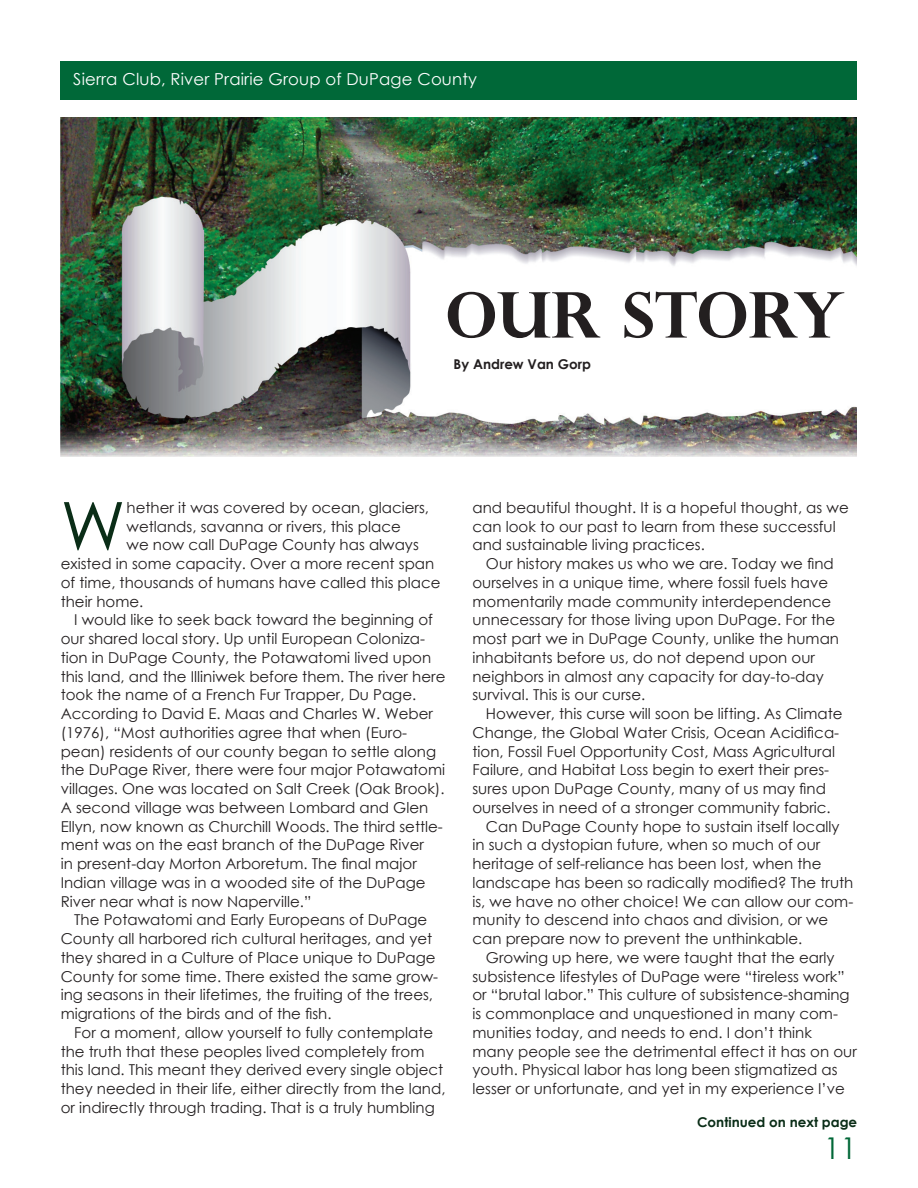
<style>
.page{position:relative;width:918px;height:1188px;background:#fff}
.page>*{position:absolute;margin:0;border:0;box-sizing:border-box;transform-origin:0 0}
.t1{font:67.2px "Century Gothic";color:#0a2d17}
.t2{font:700 63px "Perpetua Titling";color:#231f20}
.t3{font:30px "Century Gothic";color:#006737}
.t4{font:16.5px "Century Gothic";letter-spacing:.01em;color:#fff}
.t5{font:15px/18.8px "Century Gothic";color:#231f20}
.t6{font:700 13.5px "Century Gothic";color:#0a2d17}
.t7{font:700 13.5px "Century Gothic";color:#231f20}
</style>
<div class="page">
<div style="left:61px;top:61px;width:796px;height:39px;background:#006838"></div>
<img style="left:61px;top:118px;width:796px;height:339px">
<p class="t4" style="left:73px;top:68px;width:405px">Sierra Club, River Prairie Group of DuPage County</p>
<h2 class="t2" style="left:446px;top:276px;width:401px">OUR STORY</h2>
<p class="t7" style="left:454px;top:354px;width:139px">By Andrew Van Gorp</p>
<h1 class="t1" style="left:61px;top:479px;width:66px">W</h1>
<p class="t5" style="left:127px;top:498px;width:304px">hether it was covered by ocean, glaciers,</p>
<p class="t5" style="left:127px;top:517px;width:276px">wetlands, savanna or rivers, this place</p>
<p class="t5" style="left:127px;top:535px;width:294px">we now call DuPage County has always</p>
<p class="t5" style="left:61px;top:554px;width:375px">existed in some capacity. Over a more recent span</p>
<p class="t5" style="left:61px;top:573px;width:381px">of time, thousands of humans have called this place</p>
<p class="t5" style="left:61px;top:592px;width:84px">their home.</p>
<p class="t5" style="left:74px;top:610px;width:360px">I would like to seek back toward the beginning of</p>
<p class="t5" style="left:61px;top:629px;width:366px">our shared local story. Up until European Coloniza-</p>
<p class="t5" style="left:61px;top:648px;width:372px">tion in DuPage County, the Potawatomi lived upon</p>
<p class="t5" style="left:61px;top:667px;width:386px">this land, and the Illiniwek before them. The river here</p>
<p class="t5" style="left:61px;top:685px;width:357px">took the name of a French Fur Trapper, Du Page.</p>
<p class="t5" style="left:61px;top:704px;width:374px">According to David E. Maas and Charles W. Weber</p>
<p class="t5" style="left:61px;top:723px;width:348px">(1976), “Most authorities agree that when (Euro-</p>
<p class="t5" style="left:61px;top:742px;width:377px">pean) residents of our county began to settle along</p>
<p class="t5" style="left:61px;top:760px;width:386px">the DuPage River, there were four major Potawatomi</p>
<p class="t5" style="left:61px;top:779px;width:385px">villages. One was located on Salt Creek (Oak Brook).</p>
<p class="t5" style="left:61px;top:798px;width:369px">A second village was between Lombard and Glen</p>
<p class="t5" style="left:61px;top:817px;width:384px">Ellyn, now known as Churchill Woods. The third settle-</p>
<p class="t5" style="left:61px;top:835px;width:365px">ment was on the east branch of the DuPage River</p>
<p class="t5" style="left:61px;top:854px;width:358px">in present-day Morton Arboretum. The final major</p>
<p class="t5" style="left:61px;top:873px;width:366px">Indian village was in a wooded site of the DuPage</p>
<p class="t5" style="left:61px;top:892px;width:252px">River near what is now Naperville.”</p>
<p class="t5" style="left:74px;top:910px;width:354px">The Potawatomi and Early Europeans of DuPage</p>
<p class="t5" style="left:61px;top:929px;width:373px">County all harbored rich cultural heritages, and yet</p>
<p class="t5" style="left:61px;top:948px;width:376px">they shared in a Culture of Place unique to DuPage</p>
<p class="t5" style="left:61px;top:967px;width:379px">County for some time. There existed the same grow-</p>
<p class="t5" style="left:61px;top:985px;width:374px">ing seasons in their lifetimes, the fruiting of the trees,</p>
<p class="t5" style="left:61px;top:1004px;width:272px">migrations of the birds and of the fish.</p>
<p class="t5" style="left:74px;top:1023px;width:361px">For a moment, allow yourself to fully contemplate</p>
<p class="t5" style="left:61px;top:1042px;width:365px">the truth that these peoples lived completely from</p>
<p class="t5" style="left:61px;top:1060px;width:384px">this land. This meant they derived every single object</p>
<p class="t5" style="left:61px;top:1079px;width:386px">they needed in their life, either directly from the land,</p>
<p class="t5" style="left:61px;top:1098px;width:376px">or indirectly through trading. That is a truly humbling</p>
<p class="t5" style="left:472px;top:498px;width:378px">and beautiful thought. It is a hopeful thought, as we can look to our past to learn from these successful and sustainable living practices.</p>
<p class="t5" style="left:472px;top:554px;width:368px;text-indent:14px">Our history makes us who we are. Today we find ourselves in a unique time, where fossil fuels have momentarily made community interdependence unnecessary for those living upon DuPage. For the most part we in DuPage County, unlike the human inhabitants before us, do not depend upon our neighbors in almost any capacity for day-to-day survival. This is our curse.</p>
<p class="t5" style="left:486px;top:704px;width:358px">However, this curse will soon be lifting. As Climate</p>
<p class="t5" style="left:472px;top:723px;width:368px">Change, the Global Water Crisis, Ocean Acidifica-</p>
<p class="t5" style="left:472px;top:742px;width:364px">tion, Fossil Fuel Opportunity Cost, Mass Agricultural</p>
<p class="t5" style="left:472px;top:760px;width:358px">Failure, and Habitat Loss begin to exert their pres-</p>
<p class="t5" style="left:472px;top:779px;width:355px">sures upon DuPage County, many of us may find</p>
<p class="t5" style="left:472px;top:798px;width:360px">ourselves in need of a stronger community fabric.</p>
<p class="t5" style="left:486px;top:817px;width:355px">Can DuPage County hope to sustain itself locally</p>
<p class="t5" style="left:472px;top:835px;width:349px">in such a dystopian future, when so much of our</p>
<p class="t5" style="left:472px;top:854px;width:351px">heritage of self-reliance has been lost, when the</p>
<p class="t5" style="left:472px;top:873px;width:382px">landscape has been so radically modified? The truth</p>
<p class="t5" style="left:472px;top:892px;width:382px">is, we have no other choice! We can allow our com-</p>
<p class="t5" style="left:472px;top:910px;width:357px">munity to descend into chaos and division, or we</p>
<p class="t5" style="left:472px;top:929px;width:331px">can prepare now to prevent the unthinkable.</p>
<p class="t5" style="left:486px;top:948px;width:350px">Growing up here, we were taught that the early</p>
<p class="t5" style="left:472px;top:967px;width:374px">subsistence lifestyles of DuPage were “tireless work”</p>
<p class="t5" style="left:472px;top:985px;width:379px">or “brutal labor.” This culture of subsistence-shaming</p>
<p class="t5" style="left:472px;top:1004px;width:367px">is commonplace and unquestioned in many com-</p>
<p class="t5" style="left:472px;top:1023px;width:341px">munities today, and needs to end. I don’t think</p>
<p class="t5" style="left:472px;top:1042px;width:386px">many people see the detrimental effect it has on our</p>
<p class="t5" style="left:472px;top:1060px;width:367px">youth. Physical labor has long been stigmatized as</p>
<p class="t5" style="left:472px;top:1079px;width:374px">lesser or unfortunate, and yet in my experience I’ve</p>
<p class="t6" style="left:697px;top:1112px;width:162px">Continued on next page</p>
<h3 class="t3" style="left:824px;top:1127px;width:35px">11</h3>
</div>
